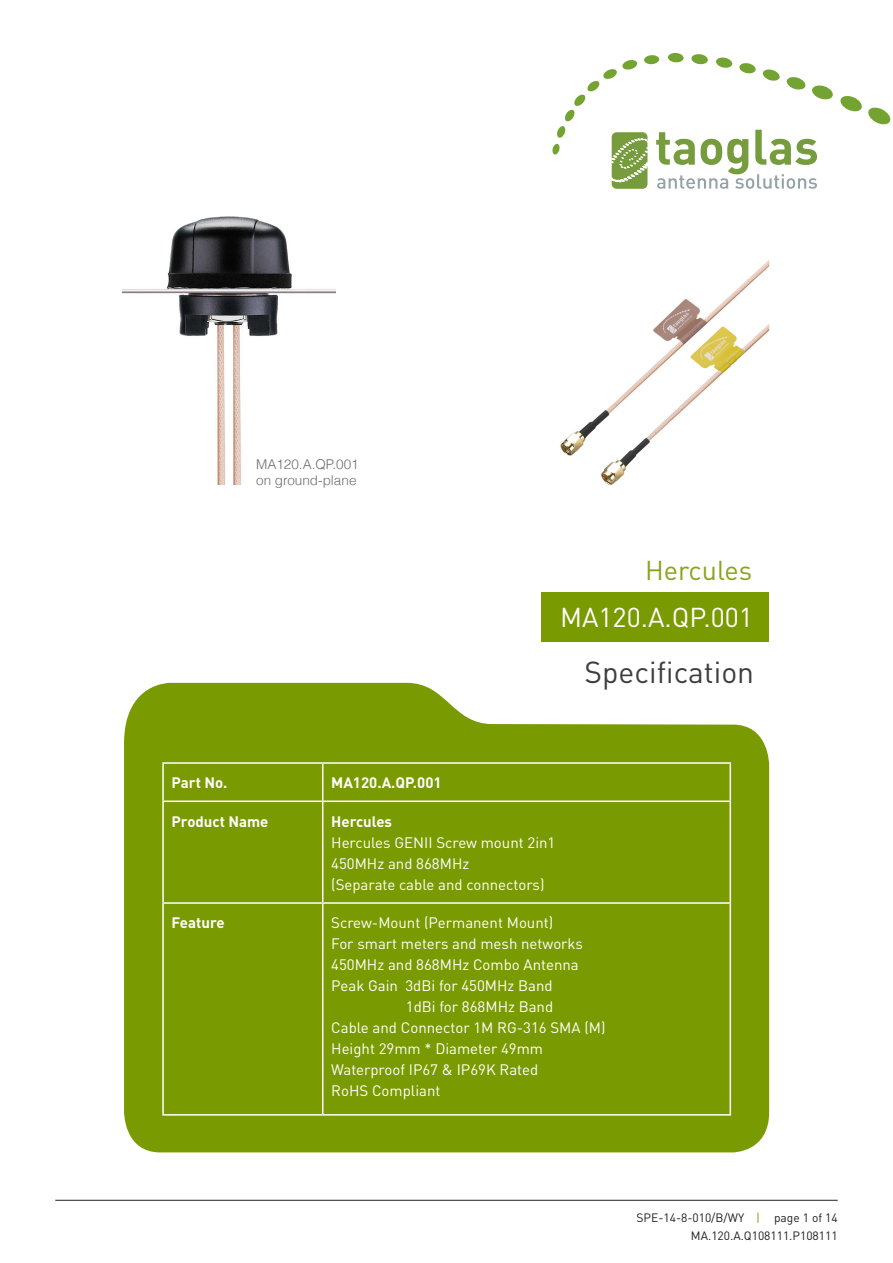
<style>
.page{position:relative;width:893px;height:1263px;background:#fff}
.page>*{position:absolute;margin:0;border:0;box-sizing:border-box;transform-origin:0 0}
.t1{font:30px "DIN";color:#3e3e3f}
.t2{font:27px "DIN";color:#fff}
.t3{font:27px "DIN";color:#87a41b}
.t4{font:15px "DIN";color:#fff}
.t5{font:700 15px "DIN";color:#fff}
.t6{font:300 13.5px "Helvetica";color:#6c6d70}
.t7{font:12px "DIN";color:#231f20}
.s1{color:#7a9a01}
</style>
<div class="page">
<hr style="left:55px;top:1200px;width:783px;height:1px;background:#231f20">
<div style="left:644px;top:55px;width:15px;height:9px;background:#73a432;border-radius:50%"></div>
<svg style="left:656px;top:54px;width:235px;height:135px"></svg>
<svg style="left:552px;top:59px;width:96px;height:130px"></svg>
<div style="left:542px;top:592px;width:227px;height:50px;background:#7a9a01"></div>
<svg style="left:124px;top:683px;width:645px;height:469px;background:#8da826"></svg>
<div style="left:164px;top:764px;width:566px;height:350px;background:#7a9a01"></div>
<div style="left:323px;top:763px;width:407px;height:38px;background:#7a9a01"></div>
<hr style="left:162px;top:800px;width:161px;height:2px;background:#fff">
<hr style="left:323px;top:800px;width:408px;height:2px;background:#fff">
<hr style="left:162px;top:902px;width:161px;height:2px;background:#fff">
<hr style="left:323px;top:902px;width:408px;height:2px;background:#fff">
<hr style="left:162px;top:762px;width:161px;height:2px;background:#fff">
<hr style="left:162px;top:764px;width:2px;height:36px;background:#fff">
<hr style="left:323px;top:762px;width:408px;height:2px;background:#fff">
<hr style="left:322px;top:764px;width:1px;height:36px;background:#fff">
<hr style="left:730px;top:764px;width:1px;height:36px;background:#fff">
<hr style="left:162px;top:802px;width:2px;height:100px;background:#fff">
<hr style="left:322px;top:802px;width:1px;height:100px;background:#fff">
<hr style="left:730px;top:802px;width:1px;height:100px;background:#fff">
<hr style="left:162px;top:904px;width:2px;height:210px;background:#fff">
<hr style="left:322px;top:904px;width:1px;height:210px;background:#fff">
<hr style="left:730px;top:904px;width:1px;height:210px;background:#fff">
<hr style="left:162px;top:1114px;width:161px;height:1px;background:#fff">
<hr style="left:323px;top:1114px;width:408px;height:1px;background:#fff">
<img style="left:123px;top:216px;width:213px;height:269px">
<img style="left:560px;top:260px;width:209px;height:225px">
<p class="t6" style="left:256px;top:453px;width:104px">MA120.A.QP.001</p>
<p class="t6" style="left:256px;top:469px;width:102px">on ground-plane</p>
<p class="t3" style="left:645px;top:553px;width:109px">Hercules</p>
<p class="t2" style="left:560px;top:600px;width:195px">MA120.A.QP.001</p>
<p class="t1" style="left:585px;top:653px;width:171px">Specification</p>
<p class="t5" style="left:172px;top:773px;width:57px">Part No.</p>
<p class="t5" style="left:331px;top:773px;width:112px">MA120.A.QP.001</p>
<p class="t5" style="left:172px;top:811px;width:98px">Product Name</p>
<p class="t5" style="left:331px;top:811px;width:62px">Hercules</p>
<p class="t4" style="left:331px;top:833px;width:226px">Hercules GENII Screw mount 2in1</p>
<p class="t4" style="left:331px;top:854px;width:140px">450MHz and 868MHz</p>
<p class="t4" style="left:331px;top:875px;width:215px">(Separate cable and connectors)</p>
<p class="t5" style="left:172px;top:913px;width:55px">Feature</p>
<p class="t4" style="left:331px;top:913px;width:223px">Screw-Mount (Permanent Mount)</p>
<p class="t4" style="left:331px;top:934px;width:253px">For smart meters and mesh networks</p>
<p class="t4" style="left:331px;top:955px;width:249px">450MHz and 868MHz Combo Antenna</p>
<p class="t4" style="left:331px;top:976px;width:223px">Peak Gain 3dBi for 450MHz Band</p>
<p class="t4" style="left:406px;top:997px;width:149px">1dBi for 868MHz Band</p>
<p class="t4" style="left:331px;top:1018px;width:276px">Cable and Connector 1M RG-316 SMA (M)</p>
<p class="t4" style="left:331px;top:1039px;width:213px">Height 29mm * Diameter 49mm</p>
<p class="t4" style="left:331px;top:1060px;width:208px">Waterproof IP67 &amp; IP69K Rated</p>
<p class="t4" style="left:331px;top:1081px;width:111px">RoHS Compliant</p>
<p class="t7" style="left:636px;top:1210px;width:125px">SPE-14-8-010/B/WY <span class="s1">|</span></p>
<p class="t7" style="left:774px;top:1210px;width:65px">page 1 of 14</p>
<p class="t7" style="left:691px;top:1228px;width:148px">MA.120.A.Q108111.P108111</p>
</div>
